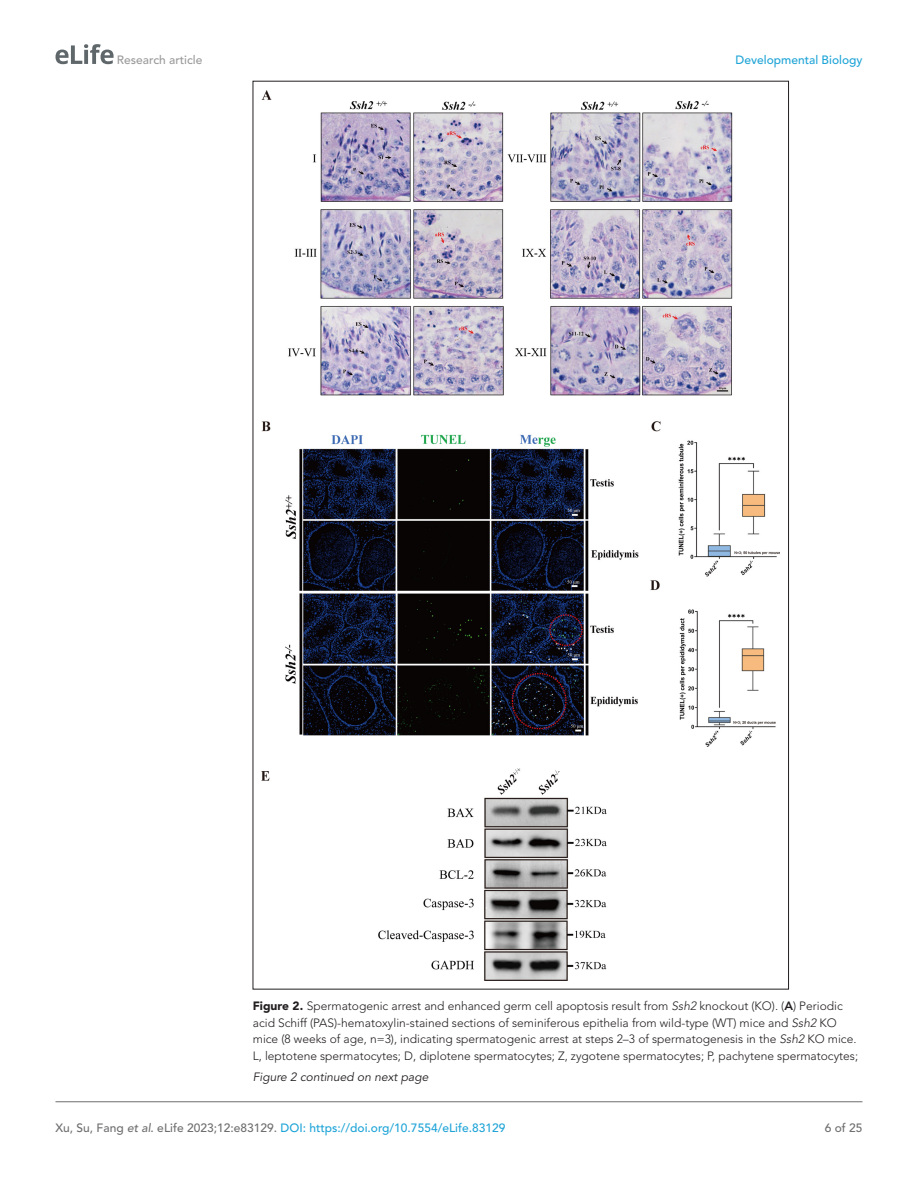
<style>
.page{position:relative;width:918px;height:1188px;background:#fff}
.page>*{position:absolute;margin:0;border:0;box-sizing:border-box;transform-origin:0 0}
.t1{font:300 12px/16.5px "Avenir LT Std";color:#231f20}
.t2{font:500 12px "Avenir LT Std";color:#1ea4d7}
.t3{font:italic 12px "Avenir LT Std";color:#231f20}
.t4{font:500 12px "Avenir LT Std";color:#9a9a9a}
.t5{font:500 12px "Avenir LT Std";color:#6e6e70}
.s1{font-weight:900}
.s2{font-style:italic}
.s3{font-weight:800}
.s4{color:#6e6e70}
.s5{font-style:italic;color:#6e6e70}
</style>
<div class="page">
<svg style="left:56px;top:44px;width:58px;height:20px"></svg>
<hr style="left:56px;top:1101px;width:806px;height:1px;background:#6e6e70">
<img style="left:262px;top:90px;width:518px;height:890px">
<p class="t4" style="left:117px;top:53px;width:87px">Research article</p>
<p class="t2" style="left:736px;top:53px;width:128px">Developmental Biology</p>
<p class="t1" style="left:253px;top:998px;width:607px"><span class="s1">Figure 2.</span> Spermatogenic arrest and enhanced germ cell apoptosis result from <span class="s2">Ssh2</span> knockout (KO). (<span class="s3">A</span>) Periodic acid Schiff (PAS)-hematoxylin-stained sections of seminiferous epithelia from wild-type (WT) mice and <span class="s2">Ssh2</span> KO mice (8 weeks of age, n=3), indicating spermatogenic arrest at steps 2–3 of spermatogenesis in the <span class="s2">Ssh2</span> KO mice.<br>L, leptotene spermatocytes; D, diplotene spermatocytes; Z, zygotene spermatocytes; P, pachytene spermatocytes;</p>
<p class="t3" style="left:253px;top:1070px;width:177px">Figure 2 continued on next page</p>
<p class="t2" style="left:56px;top:1121px;width:451px"><span class="s4">Xu, Su, Fang</span> <span class="s5">et al</span><span class="s4">. eLife 2023;12:e83129.</span> DOI: https://doi.org/10.7554/eLife.83129</p>
<p class="t5" style="left:825px;top:1121px;width:39px">6 of 25</p>
</div>
